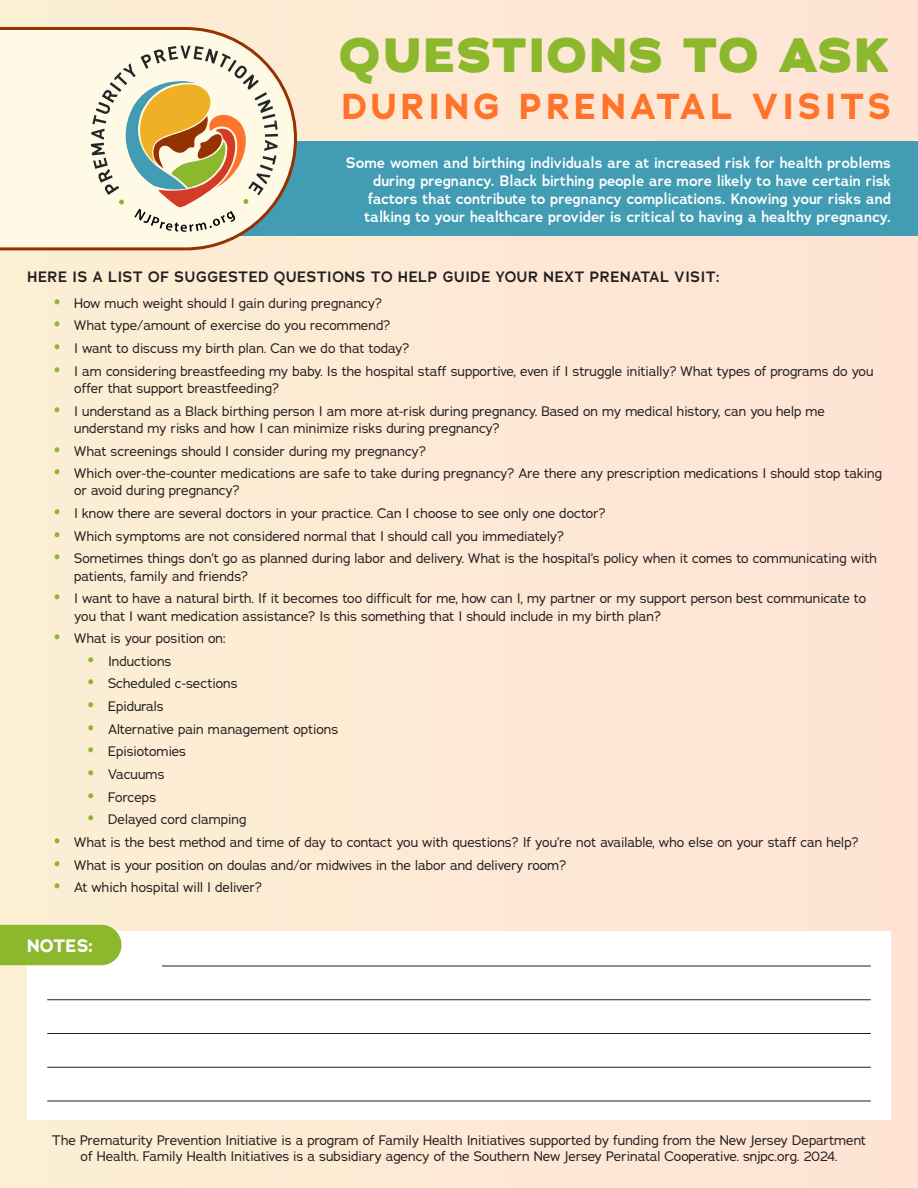
<style>
.page{position:relative;width:918px;height:1188px;background:#fde9d5}
.page>*{position:absolute;margin:0;border:0;box-sizing:border-box;transform-origin:0 0}
.t1{font:800 48px "Adrianna";letter-spacing:.04em;color:#8cb82e}
.t2{font:700 36px "Adrianna";letter-spacing:.115em;color:#ff732b}
.Paragraph_Style_2{font:700 18px "Adrianna";letter-spacing:.015em;color:#fff}
.t3{font:600 15px/18px "Adrianna";color:#fff;text-align:right}
.t4{font:600 15px "Adrianna";letter-spacing:.015em;color:#231f20}
.t5{font:13.5px/17.2px "Adrianna";color:#231f20}
.s1{font-size:21px;color:#8cb82e}
</style>
<div class="page">
<div style="left:27px;top:932px;width:864px;height:188px;background:#fff"></div>
<div style="left:88px;top:142px;width:830px;height:94px;background:#429cb3"></div>
<svg style="left:0;top:27px;width:298px;height:224px;background:#f0e8d4"></svg>
<svg style="left:91px;top:46px;width:187px;height:186px;background:#d9ccad"></svg>
<div style="left:0;top:925px;width:122px;height:40px;background:#8cb82e"></div>
<hr style="left:162px;top:966px;width:709px;height:1px;background:#231f20">
<hr style="left:47px;top:999px;width:824px;height:1px;background:#231f20">
<hr style="left:47px;top:1033px;width:824px;height:1px;background:#231f20">
<hr style="left:47px;top:1067px;width:824px;height:1px;background:#231f20">
<hr style="left:47px;top:1101px;width:824px;height:1px;background:#231f20">
<p class="t1" style="left:340px;top:25px;width:552px">QUESTIONS TO ASK</p>
<p class="t2" style="left:342px;top:82px;width:551px">DURING PRENATAL VISITS</p>
<p class="t3" style="left:346px;top:154px;width:547px">Some women and birthing individuals are at increased risk for health problems during pregnancy. Black birthing people are more likely to have certain risk factors that contribute to pregnancy complications. Knowing your risks and talking to your healthcare provider is critical to having a healthy pregnancy.</p>
<p class="t4" style="left:27px;top:267px;width:694px">HERE IS A LIST OF SUGGESTED QUESTIONS TO HELP GUIDE YOUR NEXT PRENATAL VISIT:</p>
<p class="t5" style="left:54px;top:294px;width:329px"><span class="s1">•</span> How much weight should I gain during pregnancy?</p>
<p class="t5" style="left:54px;top:317px;width:338px"><span class="s1">•</span> What type/amount of exercise do you recommend?</p>
<p class="t5" style="left:54px;top:340px;width:357px"><span class="s1">•</span> I want to discuss my birth plan. Can we do that today?</p>
<p class="t5" style="left:74px;top:362px;width:801px;text-indent:-20px"><span class="s1">•</span> I am considering breastfeeding my baby. Is the hospital staff supportive, even if I struggle initially? What types of programs do you offer that support breastfeeding?</p>
<p class="t5" style="left:74px;top:402px;width:752px;text-indent:-20px"><span class="s1">•</span> I understand as a Black birthing person I am more at-risk during pregnancy. Based on my medical history, can you help me understand my risks and how I can minimize risks during pregnancy?</p>
<p class="t5" style="left:54px;top:442px;width:373px"><span class="s1">•</span> What screenings should I consider during my pregnancy?</p>
<p class="t5" style="left:74px;top:465px;width:809px;text-indent:-20px"><span class="s1">•</span> Which over-the-counter medications are safe to take during pregnancy? Are there any prescription medications I should stop taking or avoid during pregnancy?</p>
<p class="t5" style="left:54px;top:505px;width:553px"><span class="s1">•</span> I know there are several doctors in your practice. Can I choose to see only one doctor?</p>
<p class="t5" style="left:54px;top:527px;width:512px"><span class="s1">•</span> Which symptoms are not considered normal that I should call you immediately?</p>
<p class="t5" style="left:74px;top:550px;width:804px;text-indent:-20px"><span class="s1">•</span> Sometimes things don’t go as planned during labor and delivery. What is the hospital’s policy when it comes to communicating with patients, family and friends?</p>
<p class="t5" style="left:74px;top:590px;width:794px;text-indent:-20px"><span class="s1">•</span> I want to have a natural birth. If it becomes too difficult for me, how can I, my partner or my support person best communicate to you that I want medication assistance? Is this something that I should include in my birth plan?</p>
<p class="t5" style="left:54px;top:630px;width:173px"><span class="s1">•</span> What is your position on:</p>
<p class="t5" style="left:88px;top:652px;width:85px"><span class="s1">•</span> Inductions</p>
<p class="t5" style="left:88px;top:675px;width:151px"><span class="s1">•</span> Scheduled c-sections</p>
<p class="t5" style="left:88px;top:698px;width:77px"><span class="s1">•</span> Epidurals</p>
<p class="t5" style="left:88px;top:720px;width:252px"><span class="s1">•</span> Alternative pain management options</p>
<p class="t5" style="left:88px;top:743px;width:100px"><span class="s1">•</span> Episiotomies</p>
<p class="t5" style="left:88px;top:766px;width:78px"><span class="s1">•</span> Vacuums</p>
<p class="t5" style="left:88px;top:788px;width:70px"><span class="s1">•</span> Forceps</p>
<p class="t5" style="left:88px;top:811px;width:160px"><span class="s1">•</span> Delayed cord clamping</p>
<p class="t5" style="left:54px;top:833px;width:806px"><span class="s1">•</span> What is the best method and time of day to contact you with questions? If you’re not available, who else on your staff can help?</p>
<p class="t5" style="left:54px;top:856px;width:514px"><span class="s1">•</span> What is your position on doulas and/or midwives in the labor and delivery room?</p>
<p class="t5" style="left:54px;top:879px;width:209px"><span class="s1">•</span> At which hospital will I deliver?</p>
<p class="Paragraph_Style_2" style="left:27px;top:934px;width:68px">NOTES:</p>
<p class="t5" style="left:52px;top:1132px;width:816px;line-height:16.2px;text-align:center">The Prematurity Prevention Initiative is a program of Family Health Initiatives supported by funding from the New Jersey Department of Health. Family Health Initiatives is a subsidiary agency of the Southern New Jersey Perinatal Cooperative. snjpc.org. 2024.</p>
</div>
